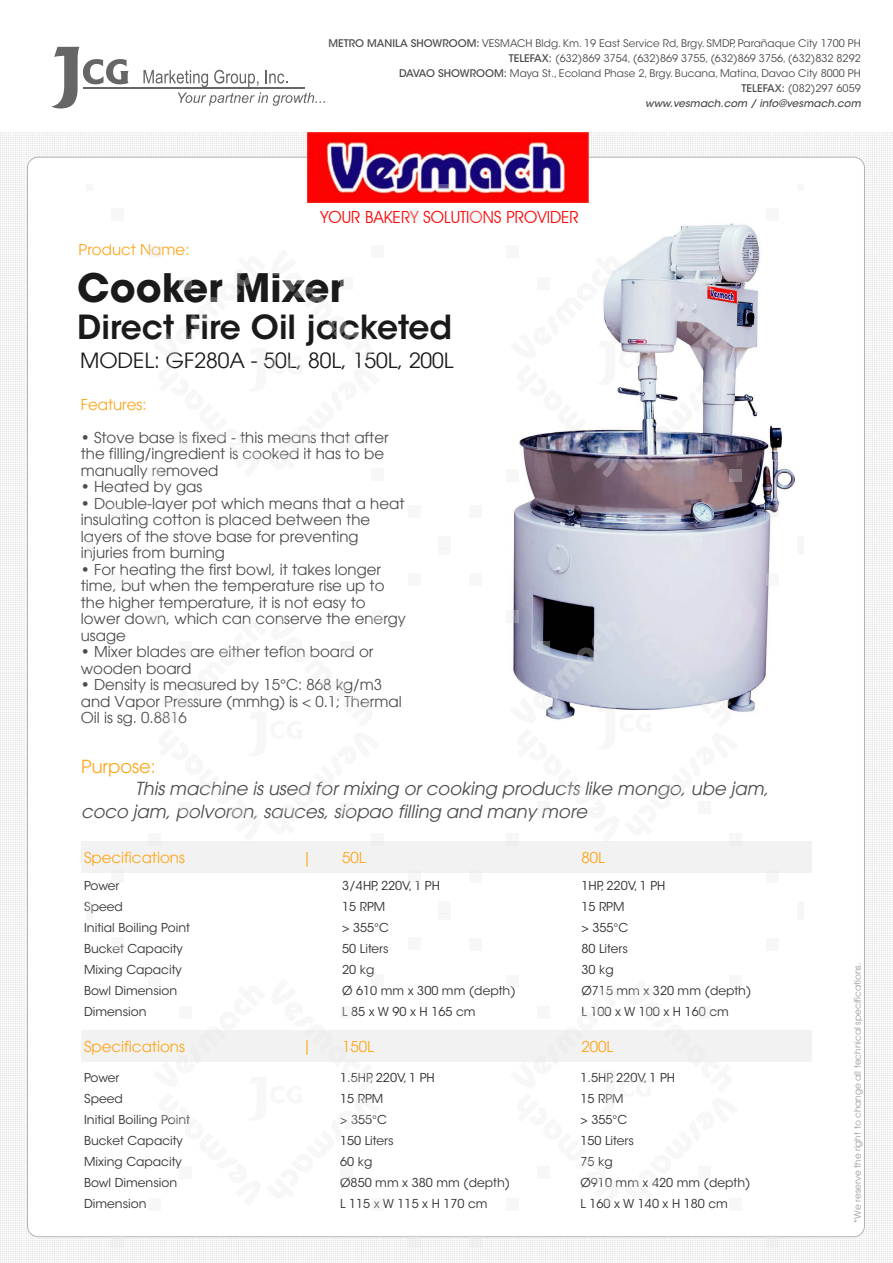
<style>
.page{position:relative;width:893px;height:1263px;background:#fff}
.page>*{position:absolute;margin:0;border:0;box-sizing:border-box;transform-origin:0 0}
.t1{font:700 39px "ITC Avant Garde Std";color:#1a1a1a}
.t2{font:600 33px "ITC Avant Garde Std";color:#1a1a1a}
.t3{font:21px "Avant Garde";color:#1a1a1a}
.t4{font:italic 18px/22.5px "Avant Garde";color:#4d4d4d}
.t5{font:18px "Avant Garde";color:#fea61c}
.t6{font:16.8px "Avant Garde IT Cby BT";color:#fd0606}
.t7{font:15px/16.5px "Avant Garde";color:#4d4d4d}
.t8{font:15px "Avant Garde";color:#fea61c}
.t9{font:12.3px/21px "ITC Avant Garde Std";color:#333}
.t10{font:10.5px/15px "ITC Avant Garde Std";color:#4d4d4d;text-align:right}
.t11{font:9px "Avant Garde";color:#999}
.s1{font-weight:500}
.s2{font-weight:500;font-style:italic}
</style>
<div class="page">
<div style="left:0;top:2px;width:892px;height:1261px;background:#f3f3f3"></div>
<div style="left:0;top:2px;width:892px;height:130px;background:#fff"></div>
<div style="left:28px;top:157px;width:836px;height:1080px;background:#fff;border-radius:11px"></div>
<img style="left:504px;top:185px;width:291px;height:527px">
<img style="left:308px;top:132px;width:280px;height:70px">
<hr style="left:83px;top:87px;width:222px;height:1px;background:#666">
<svg style="left:51px;top:47px;width:77px;height:62px"></svg>
<svg style="left:143px;top:70px;width:65px;height:17px"></svg>
<svg style="left:214px;top:70px;width:44px;height:17px"></svg>
<svg style="left:265px;top:70px;width:22px;height:14px"></svg>
<svg style="left:178px;top:93px;width:147px;height:13px"></svg>
<div style="left:82px;top:841px;width:730px;height:32px;background:#f2f2f2"></div>
<div style="left:82px;top:1030px;width:730px;height:32px;background:#f2f2f2"></div>
<div style="left:729px;top:246px;width:13px;height:12px;background:#e6e6e6"></div>
<div style="left:766px;top:209px;width:12px;height:12px;background:#f7f7f7"></div>
<div style="left:506px;top:246px;width:13px;height:12px;background:#f7f7f7"></div>
<div style="left:469px;top:209px;width:13px;height:12px;background:#f7f7f7"></div>
<svg style="left:729px;top:469px;width:13px;height:12px"></svg>
<svg style="left:766px;top:506px;width:12px;height:12px"></svg>
<div style="left:506px;top:469px;width:13px;height:12px;background:#f7f7f7"></div>
<div style="left:469px;top:506px;width:13px;height:12px;background:#f7f7f7"></div>
<svg style="left:510px;top:250px;width:228px;height:228px"></svg>
<div style="left:148px;top:469px;width:12px;height:12px;background:#f7f7f7"></div>
<div style="left:111px;top:506px;width:12px;height:12px;background:#f7f7f7"></div>
<div style="left:371px;top:469px;width:12px;height:12px;background:#f7f7f7"></div>
<div style="left:408px;top:506px;width:12px;height:12px;background:#f7f7f7"></div>
<div style="left:148px;top:246px;width:12px;height:12px;background:#f7f7f7"></div>
<div style="left:111px;top:209px;width:12px;height:12px;background:#f7f7f7"></div>
<div style="left:371px;top:246px;width:12px;height:12px;background:#f7f7f7"></div>
<div style="left:408px;top:209px;width:12px;height:12px;background:#f7f7f7"></div>
<div style="left:439px;top:537px;width:12px;height:12px;background:#f7f7f7"></div>
<div style="left:797px;top:537px;width:6px;height:12px;background:#f7f7f7"></div>
<div style="left:86px;top:537px;width:6px;height:12px;background:#f7f7f7"></div>
<svg style="left:439px;top:184px;width:12px;height:6px"></svg>
<div style="left:729px;top:610px;width:13px;height:13px;background:#dedde6"></div>
<svg style="left:766px;top:573px;width:12px;height:13px"></svg>
<svg style="left:506px;top:610px;width:13px;height:13px"></svg>
<div style="left:469px;top:573px;width:13px;height:13px;background:#f7f7f7"></div>
<div style="left:729px;top:833px;width:13px;height:13px;background:#f7f7f7"></div>
<div style="left:766px;top:870px;width:12px;height:13px;background:#f7f7f7"></div>
<div style="left:506px;top:833px;width:13px;height:13px;background:#f7f7f7"></div>
<div style="left:469px;top:870px;width:13px;height:13px;background:#f7f7f7"></div>
<svg style="left:510px;top:614px;width:228px;height:106px"></svg>
<div style="left:148px;top:833px;width:12px;height:13px;background:#f7f7f7"></div>
<div style="left:111px;top:870px;width:12px;height:13px;background:#f7f7f7"></div>
<div style="left:371px;top:833px;width:12px;height:13px;background:#f7f7f7"></div>
<div style="left:408px;top:870px;width:12px;height:13px;background:#f7f7f7"></div>
<div style="left:148px;top:610px;width:12px;height:12px;background:#f7f7f7"></div>
<div style="left:111px;top:573px;width:12px;height:13px;background:#f7f7f7"></div>
<div style="left:371px;top:610px;width:12px;height:12px;background:#f7f7f7"></div>
<div style="left:408px;top:573px;width:12px;height:13px;background:#f7f7f7"></div>
<div style="left:439px;top:901px;width:12px;height:12px;background:#f7f7f7"></div>
<div style="left:797px;top:901px;width:6px;height:12px;background:#f7f7f7"></div>
<div style="left:86px;top:901px;width:6px;height:12px;background:#f7f7f7"></div>
<div style="left:439px;top:549px;width:12px;height:6px;background:#f7f7f7"></div>
<div style="left:729px;top:975px;width:13px;height:12px;background:#f7f7f7"></div>
<div style="left:766px;top:938px;width:12px;height:12px;background:#f7f7f7"></div>
<div style="left:506px;top:975px;width:13px;height:12px;background:#f7f7f7"></div>
<div style="left:469px;top:938px;width:13px;height:12px;background:#f7f7f7"></div>
<div style="left:729px;top:1198px;width:13px;height:12px;background:#f7f7f7"></div>
<svg style="left:766px;top:1236px;width:12px;height:11px"></svg>
<div style="left:506px;top:1198px;width:13px;height:12px;background:#f7f7f7"></div>
<svg style="left:469px;top:1236px;width:13px;height:11px"></svg>
<div style="left:148px;top:1198px;width:12px;height:12px;background:#f7f7f7"></div>
<svg style="left:111px;top:1236px;width:12px;height:11px"></svg>
<div style="left:371px;top:1198px;width:12px;height:12px;background:#f7f7f7"></div>
<div style="left:408px;top:1235px;width:12px;height:12px;background:#e6e6e6"></div>
<div style="left:148px;top:975px;width:12px;height:12px;background:#f7f7f7"></div>
<div style="left:111px;top:938px;width:12px;height:12px;background:#f7f7f7"></div>
<div style="left:371px;top:975px;width:12px;height:12px;background:#f7f7f7"></div>
<div style="left:408px;top:938px;width:12px;height:12px;background:#f7f7f7"></div>
<div style="left:439px;top:913px;width:12px;height:6px;background:#f7f7f7"></div>
<p class="t10" style="left:328px;top:36px;width:534px"><span class="s1">METRO MANILA SHOWROOM:</span> VESMACH Bldg. Km. 19 East Service Rd, Brgy. SMDP, Parañaque City 1700 PH <span class="s1">TELEFAX:</span> (632)869 3754, (632)869 3755, (632)869 3756, (632)832 8292<br><span class="s1">DAVAO SHOWROOM:</span> Maya St., Ecoland Phase 2, Brgy. Bucana, Matina, Davao City 8000 PH<br><span class="s1">TELEFAX:</span> (082)297 6059<br><span class="s2">www.vesmach.com / info@vesmach.com</span></p>
<p class="t8" style="left:79px;top:240px;width:112px">Product Name:</p>
<p class="t6" style="left:320px;top:207px;width:260px">YOUR BAKERY SOLUTIONS PROVIDER</p>
<h1 class="t1" style="left:77px;top:262px;width:268px">Cooker Mixer</h1>
<h2 class="t2" style="left:77px;top:306px;width:376px">Direct Fire Oil jacketed</h2>
<h3 class="t3" style="left:80px;top:348px;width:375px">MODEL: GF280A - 50L, 80L, 150L, 200L</h3>
<p class="t8" style="left:81px;top:396px;width:67px">Features:</p>
<p class="t7" style="left:81px;top:429px;width:309px">• Stove base is fixed - this means that after the filling/ingredient is cooked it has to be manually removed</p>
<p class="t7" style="left:81px;top:479px;width:123px">• Heated by gas</p>
<p class="t7" style="left:81px;top:495px;width:325px">• Double-layer pot which means that a heat insulating cotton is placed between the layers of the stove base for preventing injuries from burning</p>
<p class="t7" style="left:81px;top:561px;width:327px">• For heating the first bowl, it takes longer time, but when the temperature rise up to the higher temperature, it is not easy to lower down, which can conserve the energy usage</p>
<p class="t7" style="left:81px;top:644px;width:294px">• Mixer blades are either teflon board or wooden board</p>
<p class="t7" style="left:81px;top:677px;width:322px">• Density is measured by 15°C: 868 kg/m3 and Vapor Pressure (mmhg) is &lt; 0.1; Thermal<br>Oil is sg. 0.8816</p>
<p class="t5" style="left:81px;top:755px;width:76px">Purpose:</p>
<p class="t4" style="left:81px;top:778px;width:689px;text-indent:54px">This machine is used for mixing or cooking products like mongo, ube jam, coco jam, polvoron, sauces, siopao filling and many more</p>
<p class="t8" style="left:84px;top:849px;width:102px">Specifications</p>
<p class="t8" style="left:342px;top:849px;width:25px">50L</p>
<p class="t8" style="left:581px;top:849px;width:25px">80L</p>
<p class="t8" style="left:302px;top:849px;width:12px">|</p>
<p class="t9" style="left:84px;top:875px;width:107px">Power<br>Speed<br>Initial Boiling Point<br>Bucket Capacity<br>Mixing Capacity<br>Bowl Dimension<br>Dimension</p>
<p class="t8" style="left:84px;top:1038px;width:102px">Specifications</p>
<p class="t9" style="left:84px;top:1068px;width:107px">Power<br>Speed<br>Initial Boiling Point<br>Bucket Capacity<br>Mixing Capacity<br>Bowl Dimension<br>Dimension</p>
<p class="t8" style="left:302px;top:1036px;width:12px">|</p>
<p class="t9" style="left:342px;top:875px;width:175px">3/4HP, 220V, 1 PH<br>15 RPM<br>&gt; 355°C<br>50 Liters<br>20 kg<br>Ø 610 mm x 300 mm (depth)<br>L 85 x W 90 x H 165 cm</p>
<p class="t9" style="left:581px;top:875px;width:171px">1HP, 220V, 1 PH<br>15 RPM<br>&gt; 355°C<br>80 Liters<br>30 kg<br>Ø715 mm x 320 mm (depth)<br>L 100 x W 100 x H 160 cm</p>
<p class="t8" style="left:342px;top:1038px;width:33px">150L</p>
<p class="t8" style="left:581px;top:1038px;width:33px">200L</p>
<p class="t9" style="left:340px;top:1068px;width:171px">1.5HP, 220V, 1 PH<br>15 RPM<br>&gt; 355°C<br>150 Liters<br>60 kg<br>Ø850 mm x 380 mm (depth)<br>L 115 x W 115 x H 170 cm</p>
<p class="t9" style="left:580px;top:1068px;width:171px">1.5HP, 220V, 1 PH<br>15 RPM<br>&gt; 355°C<br>150 Liters<br>75 kg<br>Ø910 mm x 420 mm (depth)<br>L 160 x W 140 x H 180 cm</p>
<p class="t11" style="left:852px;top:1223px;width:261px;rotate:-90deg">*We reserve the right to change all technical specifications.</p>
</div>
